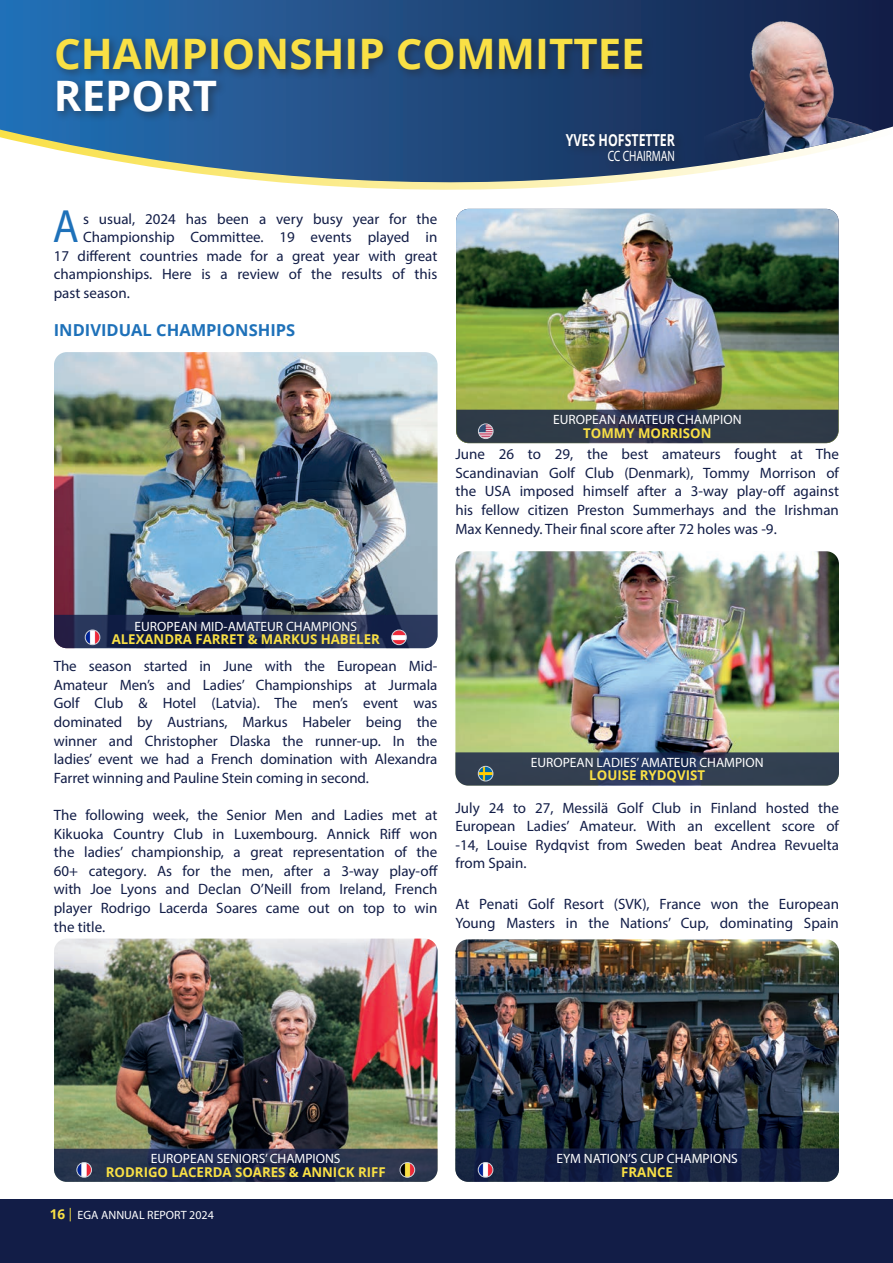
<style>
.page{position:relative;width:893px;height:1263px;background:#fff}
.page>*{position:absolute;margin:0;border:0;box-sizing:border-box;transform-origin:0 0}
.Body_Copy{font:46.8px "Myriad Pro";color:#1e71b9;scale:.91 1}
.t1{font:700 42px/42px "Open Sans";color:#f9e045}
.Body_Copy-2{font:700 16.5px "Open Sans";color:#1e71b9}
.t2{font:700 16.5px "Open Sans";color:#fff;scale:.75 1}
.Body_Copy-3{font:15px/18.6px "Myriad Pro";color:#121d47;text-align:justify}
.t3{font:15px "Myriad Pro";letter-spacing:-.005em;color:#fff;scale:.75 1}
.TITRE_TABLE_DES_MATIERES_2020{font:700 13.5px/13.5px "Open Sans";color:#f9e045;text-align:center}
.TITRE_TABLE_DES_MATIERES_2020-2{font:13.5px/13.5px "Myriad Pro";color:#fff;text-align:center}
.t4{font:12px "Myriad Pro";color:#fff}
.s1{color:#fff}
.s2{font-family:"Open Sans";font-weight:700;color:#f9e045}
.s3{font-family:"Myriad Pro";font-weight:400;color:#fff}
.s4{font-family:"Open Sans";font-weight:700;font-size:13.5px;color:#f9e045}
.s5{font-size:13.5px;color:#f9e045}
</style>
<div class="page">
<div style="left:0;top:1199px;width:893px;height:64px;background:#121d47"></div>
<svg style="left:0;top:0;width:893px;height:209px"></svg>
<img style="left:705px;top:21px;width:172px;height:161px">
<div style="left:562px;top:129px;width:123px;height:43px;background:#231f20;opacity:.5"></div>
<div style="left:51px;top:33px;width:602px;height:89px;background:#231f20;opacity:.5"></div>
<img style="left:54px;top:352px;width:384px;height:263px">
<svg style="left:54px;top:615px;width:384px;height:33px;background:#1f294c"></svg>
<img style="left:85px;top:630px;width:15px;height:14px">
<div style="left:85px;top:630px;width:15px;height:15px;border:1px solid #d0d5dd;border-radius:50%"></div>
<img style="left:392px;top:630px;width:14px;height:14px">
<div style="left:391px;top:630px;width:16px;height:15px;border:1px solid #d0d5dd;border-radius:50%"></div>
<img style="left:54px;top:938px;width:384px;height:211px">
<svg style="left:54px;top:1149px;width:384px;height:33px;background:#252f4d"></svg>
<img style="left:77px;top:1163px;width:14px;height:14px">
<div style="left:77px;top:1162px;width:15px;height:15px;border:1px solid #d0d5dd;border-radius:50%"></div>
<img style="left:400px;top:1163px;width:15px;height:14px">
<div style="left:400px;top:1162px;width:15px;height:15px;border:1px solid #d0d5dd;border-radius:50%"></div>
<img style="left:456px;top:209px;width:383px;height:225px">
<svg style="left:456px;top:410px;width:382px;height:33px;background:#303949"></svg>
<img style="left:478px;top:424px;width:15px;height:14px">
<div style="left:478px;top:424px;width:15px;height:15px;border:1px solid #d0d5dd;border-radius:50%"></div>
<img style="left:455px;top:551px;width:384px;height:201px">
<svg style="left:455px;top:752px;width:384px;height:33px;background:#303e55"></svg>
<img style="left:478px;top:766px;width:15px;height:15px">
<div style="left:478px;top:766px;width:15px;height:15px;border:1px solid #d0d5dd;border-radius:50%"></div>
<img style="left:455px;top:939px;width:384px;height:209px">
<svg style="left:455px;top:1148px;width:384px;height:34px;background:#172443"></svg>
<img style="left:478px;top:1163px;width:15px;height:14px">
<div style="left:478px;top:1162px;width:15px;height:15px;border:1px solid #d0d5dd;border-radius:50%"></div>
<p class="t1" style="left:54px;top:32px;width:592px">CHAMPIONSHIP COMMITTEE<br><span class="s1">REPORT</span></p>
<p class="Body_Copy" style="left:53px;top:198px;width:30px">A</p>
<p class="Body_Copy-3" style="left:83px;top:209px;width:356px">s usual, 2024 has been a very busy year for the</p>
<p class="Body_Copy-3" style="left:83px;top:228px;width:356px">Championship Committee. 19 events played in</p>
<p class="Body_Copy-3" style="left:54px;top:246px;width:385px">17 different countries made for a great year with great</p>
<p class="Body_Copy-3" style="left:54px;top:265px;width:385px">championships. Here is a review of the results of this</p>
<p class="Body_Copy-3" style="left:54px;top:283px;width:78px">past season.</p>
<p class="Body_Copy-2" style="left:54px;top:319px;width:243px">INDIVIDUAL CHAMPIONSHIPS</p>
<p class="t2" style="left:566px;top:129px;width:147px">YVES HOFSTETTER</p>
<p class="t3" style="left:608px;top:147px;width:91px">CC CHAIRMAN</p>
<p class="TITRE_TABLE_DES_MATIERES_2020-2" style="left:553px;top:413px;width:190px">EUROPEAN AMATEUR CHAMPION<br><span class="s2">TOMMY MORRISON</span></p>
<p class="Body_Copy-3" style="left:455px;top:445px;width:385px">June 26 to 29, the best amateurs fought at The Scandinavian Golf Club (Denmark), Tommy Morrison of the USA imposed himself after a 3-way play-off against his fellow citizen Preston Summerhays and the Irishman Max Kennedy. Their final score after 72 holes was -9.</p>
<p class="TITRE_TABLE_DES_MATIERES_2020" style="left:112px;top:618px;width:270px"><span class="s3">EUROPEAN MID-AMATEUR CHAMPIONS<br></span>ALEXANDRA FARRET &amp; MARKUS HABELER</p>
<p class="Body_Copy-3" style="left:54px;top:657px;width:385px">The season started in June with the European Mid-Amateur Men’s and Ladies’ Championships at Jurmala Golf Club &amp; Hotel (Latvia). The men’s event was dominated by Austrians, Markus Habeler being the winner and Christopher Dlaska the runner-up. In the ladies’ event we had a French domination with Alexandra Farret winning and Pauline Stein coming in second.</p>
<p class="Body_Copy-3" style="left:54px;top:805px;width:386px">The following week, the Senior Men and Ladies met at Kikuoka Country Club in Luxembourg. Annick Riff won the ladies’ championship, a great representation of the 60+ category. As for the men, after a 3-way play-off with Joe Lyons and Declan O’Neill from Ireland, French player Rodrigo Lacerda Soares came out on top to win the title.</p>
<p class="TITRE_TABLE_DES_MATIERES_2020-2" style="left:531px;top:755px;width:234px">EUROPEAN LADIES’ AMATEUR CHAMPION<br><span class="s2">LOUISE RYDQVIST</span></p>
<p class="Body_Copy-3" style="left:455px;top:798px;width:385px">July 24 to 27, Messilä Golf Club in Finland hosted the European Ladies’ Amateur. With an excellent score of -14, Louise Rydqvist from Sweden beat Andrea Revuelta from Spain.</p>
<p class="Body_Copy-3" style="left:455px;top:894px;width:385px">At Penati Golf Resort (SVK), France won the European<br>Young Masters in the Nations’ Cup, dominating Spain</p>
<p class="TITRE_TABLE_DES_MATIERES_2020" style="left:106px;top:1151px;width:281px"><span class="s3">EUROPEAN SENIORS’ CHAMPIONS<br></span>RODRIGO LACERDA SOARES &amp; ANNICK RIFF</p>
<p class="t4" style="left:50px;top:1207px;width:166px"><span class="s4">16</span> <span class="s5">|</span> EGA ANNUAL REPORT 2024</p>
<p class="TITRE_TABLE_DES_MATIERES_2020-2" style="left:556px;top:1151px;width:183px">EYM NATION’S CUP CHAMPIONS</p>
<p class="TITRE_TABLE_DES_MATIERES_2020" style="left:621px;top:1164px;width:53px">FRANCE</p>
</div>
